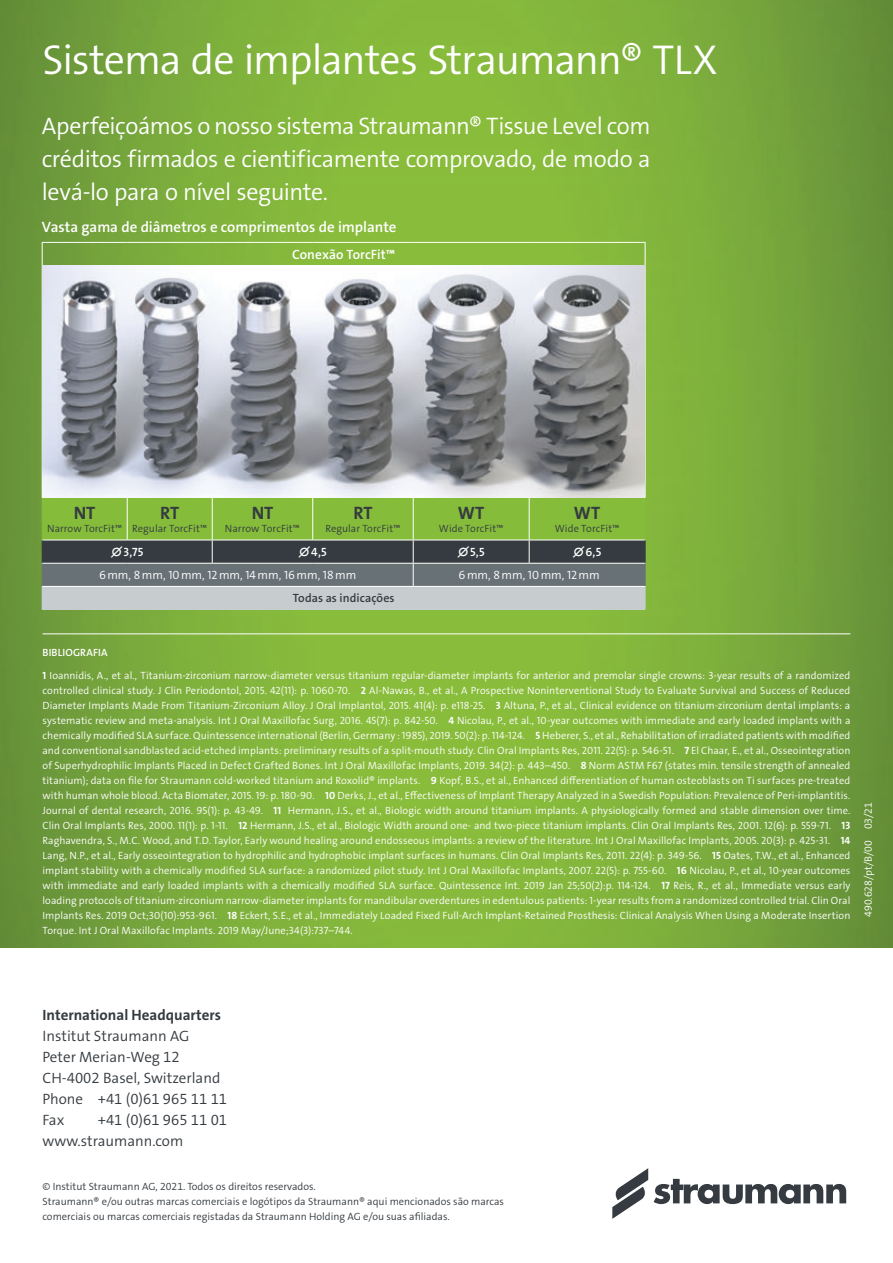
<style>
.page{position:relative;width:893px;height:1263px;background:#fff}
.page>*{position:absolute;margin:0;border:0;box-sizing:border-box;transform-origin:0 0}
.t1{font:42px "The Sans LP4 Se Lig";letter-spacing:-.03em;color:#fff}
.Lead{font:24px/33px "The Sans LP4 Se Lig";letter-spacing:-.015em;color:#fff;text-align:justify}
.t2{font:18px "The Sans LP7 Bld";letter-spacing:-.005em;color:#353b40}
.Address{font:15px "The Sans LP4 Se Lig";color:#353b40}
.Copy_Title{font:15px "The Sans LP6 Se Bld";letter-spacing:-.005em;color:#fff}
.Address-2{font:15px "The Sans LP7 Bld";color:#353b40}
.t3{font:13.5px "The Sans LP6 Se Bld";color:#fff}
.t4{font:12px "The Sans LP4 Se Lig";letter-spacing:-.005em;color:#fff}
.t5{font:12px "The Sans LP6 Se Bld";color:#fff}
.t6{font:12px "The Sans LP6 Se Bld";letter-spacing:.005em;color:#353b40}
.References{font:10.5px/15px "The Sans LP4 Se Lig";letter-spacing:.005em;color:#fff;text-align:justify}
.t7{font:10.5px/15px "The Sans LP4 Se Lig";color:#353b40}
.Project_Nr{font:10.5px "The Sans LP4 Se Lig";color:#fff}
.References_Title{font:10.5px "The Sans LP6 Se Bld";letter-spacing:.015em;color:#fff}
.s1{font-family:"The Sans LP7 Bld"}
</style>
<div class="page">
<img style="left:0;top:0;width:893px;height:947px">
<svg style="left:654px;top:1179px;width:192px;height:25px"></svg>
<svg style="left:612px;top:1168px;width:36px;height:51px"></svg>
<svg style="left:645px;top:243px;width:1px;height:22px"></svg>
<hr style="left:645px;top:266px;width:1px;height:231px;background:#fff">
<hr style="left:42px;top:242px;width:85px;height:1px;background:#fff">
<svg style="left:42px;top:243px;width:1px;height:22px"></svg>
<hr style="left:127px;top:242px;width:85px;height:1px;background:#fff">
<hr style="left:212px;top:242px;width:101px;height:1px;background:#fff">
<hr style="left:313px;top:242px;width:100px;height:1px;background:#fff">
<hr style="left:413px;top:242px;width:116px;height:1px;background:#fff">
<hr style="left:529px;top:242px;width:116px;height:1px;background:#fff">
<hr style="left:42px;top:265px;width:85px;height:1px;background:#fff">
<hr style="left:42px;top:266px;width:1px;height:231px;background:#fff">
<hr style="left:127px;top:265px;width:85px;height:1px;background:#fff">
<hr style="left:212px;top:265px;width:101px;height:1px;background:#fff">
<hr style="left:313px;top:265px;width:100px;height:1px;background:#fff">
<hr style="left:413px;top:265px;width:116px;height:1px;background:#fff">
<hr style="left:529px;top:265px;width:116px;height:1px;background:#fff">
<svg style="left:42px;top:497px;width:604px;height:113px;background:#819a6d"></svg>
<img style="left:43px;top:266px;width:602px;height:231px">
<hr style="left:43px;top:633px;width:807px;height:1px;background:#fff">
<p class="t1" style="left:43px;top:32px;width:676px">Sistema de implantes Straumann® TLX</p>
<p class="Lead" style="left:42px;top:109px;width:610px">Aperfeiçoámos o nosso sistema Straumann® Tissue Level com créditos firmados e cientificamente comprovado, de modo a levá-lo para o nível seguinte.</p>
<p class="Copy_Title" style="left:42px;top:217px;width:356px">Vasta gama de diâmetros e comprimentos de implante</p>
<p class="t3" style="left:292px;top:246px;width:105px">Conexão TorcFit™</p>
<p class="t2" style="left:74px;top:501px;width:23px">NT</p>
<p class="t7" style="left:47px;top:521px;width:77px">Narrow TorcFit™</p>
<p class="t2" style="left:160px;top:501px;width:21px">RT</p>
<p class="t7" style="left:132px;top:521px;width:77px">Regular TorcFit™</p>
<p class="t2" style="left:252px;top:501px;width:23px">NT</p>
<p class="t7" style="left:225px;top:521px;width:77px">Narrow TorcFit™</p>
<p class="t2" style="left:353px;top:501px;width:21px">RT</p>
<p class="t7" style="left:325px;top:521px;width:77px">Regular TorcFit™</p>
<p class="t2" style="left:458px;top:501px;width:28px">WT</p>
<p class="t7" style="left:439px;top:521px;width:66px">Wide TorcFit™</p>
<p class="t2" style="left:574px;top:501px;width:28px">WT</p>
<p class="t7" style="left:555px;top:521px;width:66px">Wide TorcFit™</p>
<p class="t5" style="left:111px;top:544px;width:34px">∅3,75</p>
<p class="t5" style="left:299px;top:544px;width:29px">∅4,5</p>
<p class="t5" style="left:458px;top:544px;width:28px">∅5,5</p>
<p class="t5" style="left:573px;top:544px;width:30px">∅6,5</p>
<p class="t4" style="left:99px;top:567px;width:259px">6mm, 8mm, 10mm, 12mm, 14mm, 16mm, 18mm</p>
<p class="t4" style="left:459px;top:567px;width:143px">6mm, 8mm, 10mm, 12mm</p>
<p class="t6" style="left:293px;top:591px;width:103px">Todas as indicações</p>
<p class="References_Title" style="left:43px;top:645px;width:67px">BIBLIOGRAFIA</p>
<p class="References" style="left:43px;top:668px;width:809px"><span class="s1">1</span> Ioannidis, A., et al., Titanium-zirconium narrow-diameter versus titanium regular-diameter implants for anterior and premolar single crowns: 3-year results of a randomized controlled clinical study. J Clin Periodontol, 2015. 42(11): p. 1060-70. <span class="s1">2</span> Al-Nawas, B., et al., A Prospective Noninterventional Study to Evaluate Survival and Success of Reduced Diameter Implants Made From Titanium-Zirconium Alloy. J Oral Implantol, 2015. 41(4): p. e118-25. <span class="s1">3</span> Altuna, P., et al., Clinical evidence on titanium-zirconium dental implants: a systematic review and meta-analysis. Int J Oral Maxillofac Surg, 2016. 45(7): p. 842-50. <span class="s1">4</span> Nicolau, P., et al., 10-year outcomes with immediate and early loaded implants with a chemically modified SLA surface. Quintessence international (Berlin, Germany : 1985), 2019. 50(2): p. 114-124. <span class="s1">5</span> Heberer, S., et al., Rehabilitation of irradiated patients with modified and conventional sandblasted acid-etched implants: preliminary results of a split-mouth study. Clin Oral Implants Res, 2011. 22(5): p. 546-51. <span class="s1">7</span> El Chaar, E., et al., Osseointegration of Superhydrophilic Implants Placed in Defect Grafted Bones. Int J Oral Maxillofac Implants, 2019. 34(2): p. 443–450. <span class="s1">8</span> Norm ASTM F67 (states min. tensile strength of annealed titanium); data on file for Straumann cold-worked titanium and Roxolid® implants. <span class="s1">9</span> Kopf, B.S., et al., Enhanced differentiation of human osteoblasts on Ti surfaces pre-treated with human whole blood. Acta Biomater, 2015. 19: p. 180-90. <span class="s1">10</span> Derks, J., et al., Effectiveness of Implant Therapy Analyzed in a Swedish Population: Prevalence of Peri-implantitis.<br>Journal of dental research, 2016. 95(1): p. 43-49. <span class="s1">11</span> Hermann, J.S., et al., Biologic width around titanium implants. A physiologically formed and stable dimension over time.<br>Clin Oral Implants Res, 2000. 11(1): p. 1-11. <span class="s1">12</span> Hermann, J.S., et al., Biologic Width around one- and two-piece titanium implants. Clin Oral Implants Res, 2001. 12(6): p. 559-71. <span class="s1">13<br></span>Raghavendra, S., M.C. Wood, and T.D. Taylor, Early wound healing around endosseous implants: a review of the literature. Int J Oral Maxillofac Implants, 2005. 20(3): p. 425-31. <span class="s1">14<br></span>Lang, N.P., et al., Early osseointegration to hydrophilic and hydrophobic implant surfaces in humans. Clin Oral Implants Res, 2011. 22(4): p. 349-56. <span class="s1">15</span> Oates, T.W., et al., Enhanced implant stability with a chemically modified SLA surface: a randomized pilot study. Int J Oral Maxillofac Implants, 2007. 22(5): p. 755-60. <span class="s1">16</span> Nicolau, P., et al., 10-year outcomes with immediate and early loaded implants with a chemically modified SLA surface. Quintessence Int. 2019 Jan 25;50(2):p. 114-124. <span class="s1">17</span> Reis, R., et al., Immediate versus early loading protocols of titanium-zirconium narrow-diameter implants for mandibular overdentures in edentulous patients: 1-year results from a randomized controlled trial. Clin Oral Implants Res. 2019 Oct;30(10):953-961. <span class="s1">18</span> Eckert, S.E., et al., Immediately Loaded Fixed Full-Arch Implant-Retained Prosthesis: Clinical Analysis When Using a Moderate Insertion Torque. Int J Oral Maxillofac Implants. 2019 May/June;34(3):737–744.</p>
<p class="Project_Nr" style="left:861px;top:917px;width:116px;rotate:-90deg">490.628/pt/B/00 03/21</p>
<p class="Address-2" style="left:43px;top:1005px;width:180px">International Headquarters</p>
<p class="Address" style="left:43px;top:1026px;width:148px">Institut Straumann AG</p>
<p class="Address" style="left:43px;top:1047px;width:139px">Peter Merian-Weg 12</p>
<p class="Address" style="left:43px;top:1068px;width:179px">CH-4002 Basel, Switzerland</p>
<p class="Address" style="left:43px;top:1089px;width:186px">Phone +41 (0)61 965 11 11</p>
<p class="Address" style="left:43px;top:1110px;width:23px">Fax</p>
<p class="Address" style="left:98px;top:1110px;width:131px">+41 (0)61 965 11 01</p>
<p class="Address" style="left:43px;top:1131px;width:142px">www.straumann.com</p>
<p class="t7" style="left:43px;top:1179px;width:275px">© Institut Straumann AG, 2021. Todos os direitos reservados.</p>
<p class="t7" style="left:43px;top:1194px;width:463px">Straumann® e/ou outras marcas comerciais e logótipos da Straumann® aqui mencionados são marcas comerciais ou marcas comerciais registadas da Straumann Holding AG e/ou suas afiliadas.</p>
</div>
